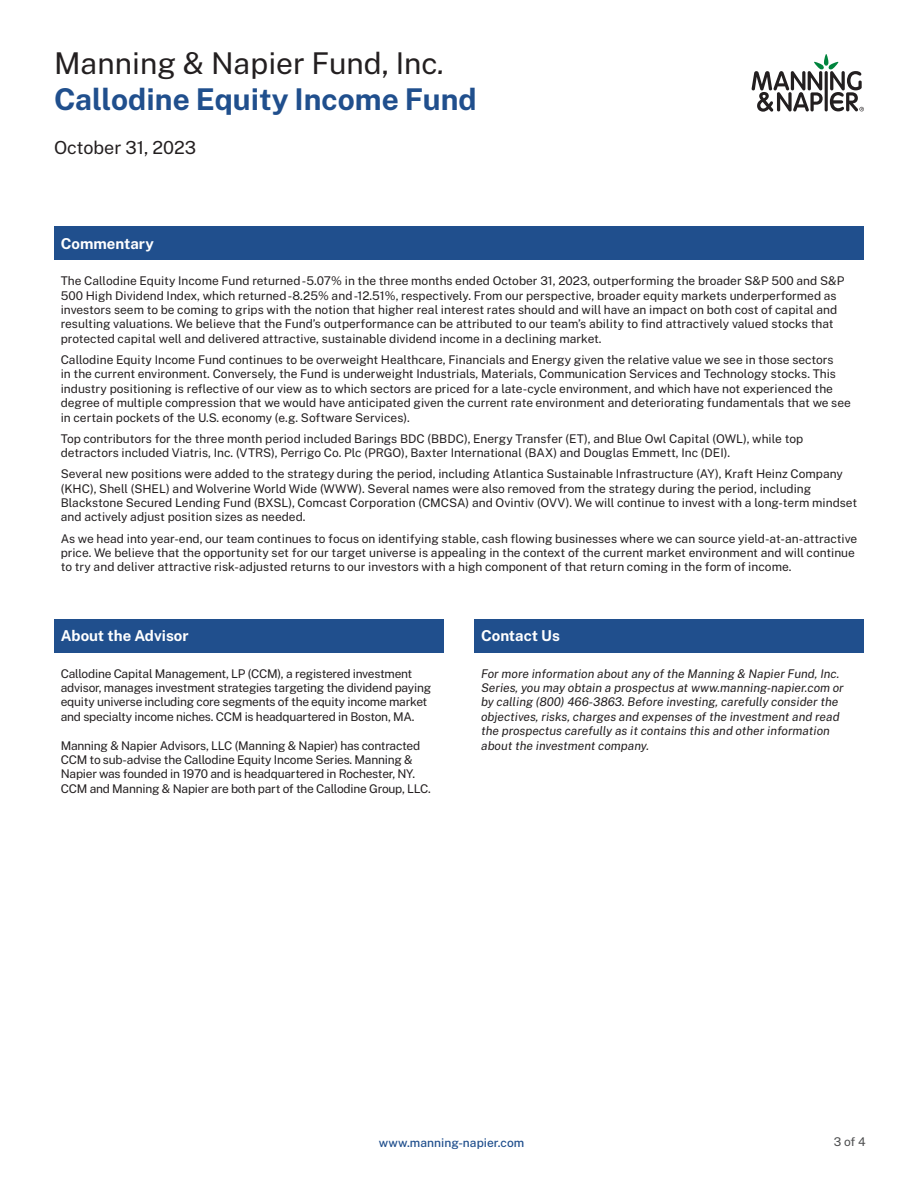
<style>
.page{position:relative;width:918px;height:1188px;background:#fff}
.page>*{position:absolute;margin:0;border:0;box-sizing:border-box;transform-origin:0 0}
.t1{font:700 30px/36px "Public Sans";color:#204f8d}
.t2{font:18px "Public Sans";color:#231f20}
.t3{font:700 15px "Public Sans";color:#fff}
.t4{font:12px/14.4px "Public Sans";color:#231f20}
.t5{font:12px/14.4px "Public Sans";letter-spacing:-.02em;color:#231f20}
.t6{font:italic 12px/14.4px "Public Sans";color:#231f20}
.t7{font:500 12px "Public Sans";color:#204f8d}
.t8{font:12px "Public Sans";color:#4b4c4d}
.s1{font-weight:400;color:#231f20}
.s2{font-weight:400;font-style:italic;color:#231f20}
</style>
<div class="page">
<svg style="left:752px;top:54px;width:112px;height:58px"></svg>
<hr style="left:825px;top:71px;width:3px;height:40px;background:#231f20;border-radius:2px">
<div style="left:54px;top:227px;width:810px;height:33px;background:#204f8d"></div>
<div style="left:54px;top:619px;width:390px;height:34px;background:#204f8d"></div>
<div style="left:474px;top:619px;width:390px;height:34px;background:#204f8d"></div>
<p class="t1" style="left:54px;top:44px;width:424px"><span class="s1">Manning &amp; Napier Fund, Inc</span><span class="s2">.<br></span>Callodine Equity Income Fund</p>
<p class="t2" style="left:54px;top:134px;width:144px">October 31, 2023</p>
<p class="t3" style="left:61px;top:232px;width:95px">Commentary</p>
<p class="t4" style="left:61px;top:273px;width:785px">The Callodine Equity Income Fund returned -5.07% in the three months ended October 31, 2023, outperforming the broader S&amp;P 500 and S&amp;P 500 High Dividend Index, which returned -8.25% and -12.51%, respectively. From our perspective, broader equity markets underperformed as investors seem to be coming to grips with the notion that higher real interest rates should and will have an impact on both cost of capital and resulting valuations. We believe that the Fund’s outperformance can be attributed to our team’s ability to find attractively valued stocks that protected capital well and delivered attractive, sustainable dividend income in a declining market.</p>
<p class="t4" style="left:61px;top:352px;width:792px">Callodine Equity Income Fund continues to be overweight Healthcare, Financials and Energy given the relative value we see in those sectors<br>in the current environment. Conversely, the Fund is underweight Industrials, Materials, Communication Services and Technology stocks. This industry positioning is reflective of our view as to which sectors are priced for a late-cycle environment, and which have not experienced the degree of multiple compression that we would have anticipated given the current rate environment and deteriorating fundamentals that we see in certain pockets of the U.S. economy (e.g. Software Services).</p>
<p class="t4" style="left:61px;top:430px;width:744px">Top contributors for the three month period included Barings BDC (BBDC), Energy Transfer (ET), and Blue Owl Capital (OWL), while top detractors included Viatris, Inc. (VTRS), Perrigo Co. Plc (PRGO), Baxter International (BAX) and Douglas Emmett, Inc (DEI).</p>
<p class="t4" style="left:61px;top:466px;width:798px">Several new positions were added to the strategy during the period, including Atlantica Sustainable Infrastructure (AY), Kraft Heinz Company (KHC), Shell (SHEL) and Wolverine World Wide (WWW). Several names were also removed from the strategy during the period, including Blackstone Secured Lending Fund (BXSL), Comcast Corporation (CMCSA) and Ovintiv (OVV). We will continue to invest with a long-term mindset and actively adjust position sizes as needed.</p>
<p class="t4" style="left:61px;top:530px;width:798px">As we head into year-end, our team continues to focus on identifying stable, cash flowing businesses where we can source yield-at-an-attractive price. We believe that the opportunity set for our target universe is appealing in the context of the current market environment and will continue to try and deliver attractive risk-adjusted returns to our investors with a high component of that return coming in the form of income.</p>
<p class="t3" style="left:61px;top:625px;width:129px">About the Advisor</p>
<p class="t5" style="left:61px;top:665px;width:372px">Callodine Capital Management, LP (CCM), a registered investment advisor, manages investment strategies targeting the dividend paying equity universe including core segments of the equity income market and specialty income niches. CCM is headquartered in Boston, MA.</p>
<p class="t5" style="left:61px;top:737px;width:372px">Manning &amp; Napier Advisors, LLC (Manning &amp; Napier) has contracted CCM to sub-advise the Callodine Equity Income Series. Manning &amp; Napier was founded in 1970 and is headquartered in Rochester, NY.<br>CCM and Manning &amp; Napier are both part of the Callodine Group, LLC.</p>
<p class="t3" style="left:481px;top:625px;width:80px">Contact Us</p>
<p class="t6" style="left:481px;top:666px;width:364px">For more information about any of the Manning &amp; Napier Fund, Inc.<br>Series, you may obtain a prospectus at www.manning-napier.com or by calling (800) 466-3863. Before investing, carefully consider the objectives, risks, charges and expenses of the investment and read the prospectus carefully as it contains this and other information about the investment company.</p>
<p class="t7" style="left:379px;top:1134px;width:147px">www.manning-napier.com</p>
<p class="t8" style="left:834px;top:1133px;width:33px">3 of 4</p>
</div>
